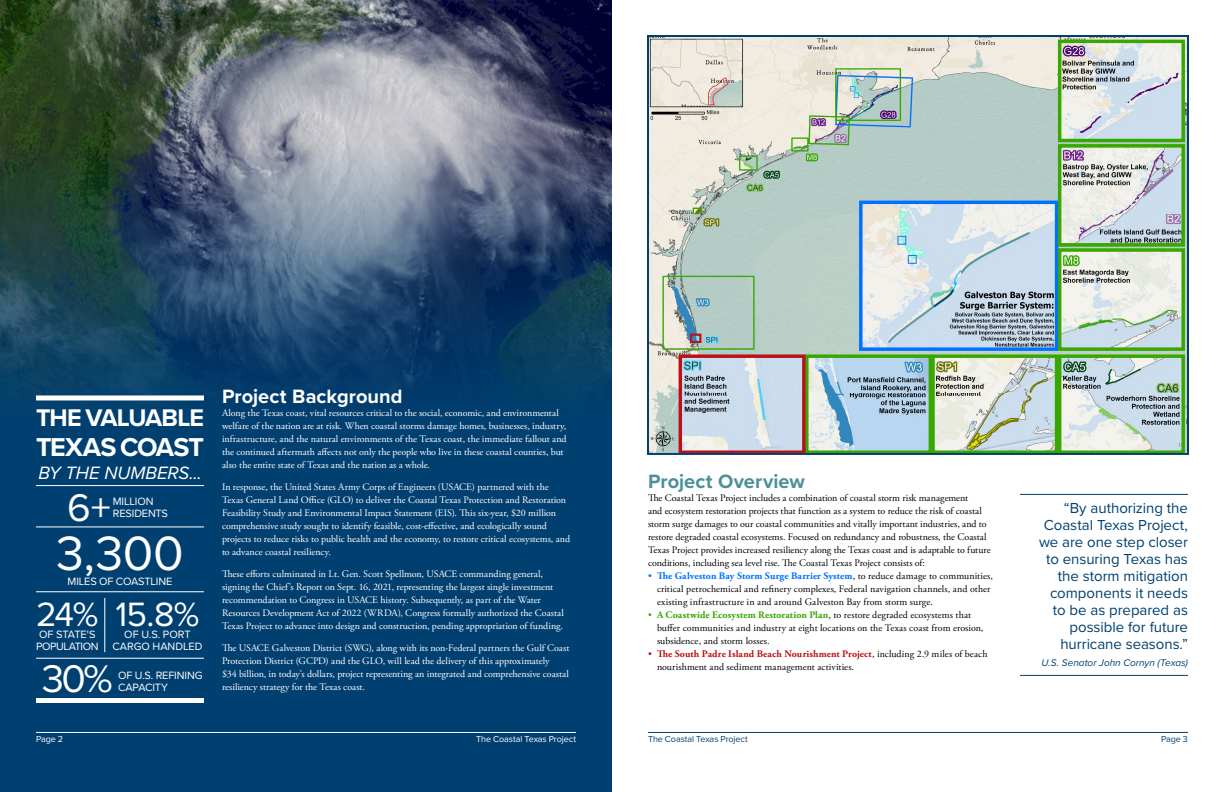
<style>
.page{position:relative;width:1224px;height:792px;background:#fff}
.page>*{position:absolute;margin:0;border:0;box-sizing:border-box;transform-origin:0 0}
.Body_Text{font:50px "Proxima Nova";color:#fff}
.Body_Text-2{font:40px "Proxima Nova";color:#fff}
.Body_Text-3{font:35px "Proxima Nova";color:#fff}
.Body_Text-4{font:700 26.8px "Proxima Nova";letter-spacing:-.035em;color:#fff}
.Body_Text-5{font:700 25px "Proxima Nova";letter-spacing:-.045em;color:#fff}
.lvl2-title{font:700 20px "Proxima Nova";color:#fff}
.lvl2-title-2{font:700 20px "Proxima Nova";color:#4d9098}
.Body_Text-6{font:italic 18.5px "Proxima Nova";letter-spacing:-.005em;color:#fff}
.Pull_quote{font:15px/17px "Proxima Nova";color:#004071;text-align:right}
.Body_Text-7{font:11px/12px "Proxima Nova";letter-spacing:-.01em;color:#fff}
.Body_Text-8{font:11px/12px "Proxima Nova";letter-spacing:-.035em;color:#fff}
.Body_Text-9{font:10px/13px "Adobe Garamond Pro";color:#fff}
.t1{font:10px/13px "Adobe Garamond Pro";color:#000}
.Pull_quote-2{font:italic 10px "Proxima Nova";color:#004071}
.t2{font:9px "Proxima Nova";letter-spacing:-.01em;color:#fff}
.t3{font:9px "Proxima Nova";letter-spacing:-.01em;color:#004071}
.s1{color:#0071fe}
.s2{font-weight:700;color:#0071fe}
.s3{color:#37a802}
.s4{font-weight:700;color:#37a802}
.s5{color:#b91219}
.s6{font-weight:700;color:#b91219}
</style>
<div class="page">
<div style="left:0;top:95px;width:612px;height:697px;background:#004071"></div>
<img style="left:0;top:0;width:612px;height:401px">
<div style="left:36px;top:395px;width:168px;height:5px;background:#fff"></div>
<hr style="left:36px;top:526px;width:168px;height:1px;background:#fff">
<hr style="left:36px;top:485px;width:168px;height:1px;background:#fff">
<hr style="left:36px;top:591px;width:168px;height:1px;background:#fff">
<hr style="left:36px;top:658px;width:168px;height:1px;background:#fff">
<hr style="left:104px;top:598px;width:1px;height:54px;background:#fff">
<div style="left:36px;top:698px;width:168px;height:5px;background:#fff"></div>
<img style="left:650px;top:38px;width:536px;height:414px">
<div style="left:859px;top:201px;width:199px;height:150px;border:3px solid #0070ff"></div>
<div style="left:1058px;top:144px;width:127px;height:103px;border:3px solid #38a800"></div>
<div style="left:1058px;top:248px;width:127px;height:103px;border:3px solid #38a800"></div>
<div style="left:1058px;top:354px;width:127px;height:100px;border:3px solid #38a800"></div>
<div style="left:931px;top:354px;width:127px;height:100px;border:3px solid #38a800"></div>
<div style="left:805px;top:354px;width:127px;height:100px;border:3px solid #38a800"></div>
<div style="left:679px;top:354px;width:127px;height:100px;border:3px solid #b91319"></div>
<div style="left:690px;top:334px;width:11px;height:9px;border:2px solid #b91319"></div>
<div style="left:1058px;top:40px;width:127px;height:102px;border:3px solid #38a800"></div>
<div style="left:647px;top:35px;width:542px;height:420px;border:2px solid #004071"></div>
<div style="left:778px;top:306px;width:80px;height:47px;background:#bacfc7"></div>
<hr style="left:1020px;top:494px;width:168px;height:1px;background:#004071">
<hr style="left:1020px;top:675px;width:168px;height:1px;background:#004071">
<hr style="left:648px;top:732px;width:540px;height:1px;background:#004071">
<hr style="left:36px;top:732px;width:540px;height:1px;background:#fff">
<p class="Body_Text-5" style="left:36px;top:399px;width:170px">THE VALUABLE</p>
<p class="Body_Text-4" style="left:36px;top:427px;width:169px">TEXAS COAST</p>
<p class="Body_Text-6" style="left:38px;top:459px;width:165px">BY THE NUMBERS...</p>
<p class="Body_Text-2" style="left:67px;top:477px;width:45px">6+</p>
<p class="Body_Text" style="left:56px;top:516px;width:129px">3,300</p>
<p class="Body_Text-7" style="left:113px;top:495px;width:57px">MILLION<br>RESIDENTS</p>
<p class="Body_Text-7" style="left:68px;top:575px;width:106px">MILES OF COASTLINE</p>
<p class="Body_Text-3" style="left:36px;top:588px;width:64px">24%</p>
<p class="Body_Text-8" style="left:36px;top:627px;width:64px">OF STATE'S<br>POPULATION</p>
<p class="Body_Text-3" style="left:115px;top:588px;width:86px">15.8%</p>
<p class="Body_Text-7" style="left:112px;top:627px;width:92px;text-align:center">OF U.S. PORT<br>CARGO HANDLED</p>
<p class="Body_Text-2" style="left:42px;top:649px;width:73px">30%</p>
<p class="Body_Text-7" style="left:118px;top:669px;width:86px">OF U.S. REFINING<br>CAPACITY</p>
<p class="lvl2-title" style="left:222px;top:382px;width:182px">Project Background</p>
<p class="Body_Text-9" style="left:222px;top:407px;width:346px">Along the Texas coast, vital resources critical to the social, economic, and environmental welfare of the nation are at risk. When coastal storms damage homes, businesses, industry, infrastructure, and the natural environments of the Texas coast, the immediate fallout and the continued aftermath affects not only the people who live in these coastal counties, but also the entire state of Texas and the nation as a whole.</p>
<p class="Body_Text-9" style="left:222px;top:481px;width:350px">In response, the United States Army Corps of Engineers (USACE) partnered with the Texas General Land Office (GLO) to deliver the Coastal Texas Protection and Restoration Feasibility Study and Environmental Impact Statement (EIS). This six-year, $20 million comprehensive study sought to identify feasible, cost-effective, and ecologically sound projects to reduce risks to public health and the economy, to restore critical ecosystems, and to advance coastal resiliency.</p>
<p class="Body_Text-9" style="left:222px;top:568px;width:344px">These efforts culminated in Lt. Gen. Scott Spellmon, USACE commanding general, signing the Chief’s Report on Sept. 16, 2021, representing the largest single investment recommendation to Congress in USACE history. Subsequently, as part of the Water Resources Development Act of 2022 (WRDA), Congress formally authorized the Coastal Texas Project to advance into design and construction, pending appropriation of funding.</p>
<p class="Body_Text-9" style="left:222px;top:642px;width:349px">The USACE Galveston District (SWG), along with its non-Federal partners the Gulf Coast Protection District (GCPD) and the GLO, will lead the delivery of this approximately<br>$34 billion, in today's dollars, project representing an integrated and comprehensive coastal resiliency strategy for the Texas coast.</p>
<p class="lvl2-title-2" style="left:648px;top:466px;width:159px">Project Overview</p>
<p class="t1" style="left:648px;top:491px;width:344px">The Coastal Texas Project includes a combination of coastal storm risk management<br>and ecosystem restoration projects that function as a system to reduce the risk of coastal storm surge damages to our coastal communities and vitally important industries, and to restore degraded coastal ecosystems. Focused on redundancy and robustness, the Coastal Texas Project provides increased resiliency along the Texas coast and is adaptable to future conditions, including sea level rise. The Coastal Texas Project consists of:</p>
<p class="t1" style="left:657px;top:569px;width:338px;text-indent:-9px"><span class="s1">•</span> <span class="s2">The Galveston Bay Storm Surge Barrier System</span>, to reduce damage to communities, critical petrochemical and refinery complexes, Federal navigation channels, and other existing infrastructure in and around Galveston Bay from storm surge.</p>
<p class="t1" style="left:657px;top:608px;width:328px;text-indent:-9px"><span class="s3">•</span> <span class="s4">A Coastwide Ecosystem Restoration Plan</span>, to restore degraded ecosystems that buffer communities and industry at eight locations on the Texas coast from erosion, subsidence, and storm losses.</p>
<p class="t1" style="left:657px;top:647px;width:332px;text-indent:-9px"><span class="s5">•</span> <span class="s6">The South Padre Island Beach Nourishment Project</span>, including 2.9 miles of beach nourishment and sediment management activities.</p>
<p class="Pull_quote" style="left:1039px;top:499px;width:150px">“By authorizing the<br>Coastal Texas Project, we are one step closer to ensuring Texas has the storm mitigation components it needs to be as prepared as possible for future hurricane seasons.”</p>
<p class="Pull_quote-2" style="left:1042px;top:655px;width:148px">U.S. Senator John Cornyn (Texas)</p>
<p class="t2" style="left:36px;top:732px;width:29px">Page 2</p>
<p class="t2" style="left:476px;top:732px;width:101px">The Coastal Texas Project</p>
<p class="t3" style="left:648px;top:732px;width:101px">The Coastal Texas Project</p>
<p class="t3" style="left:1161px;top:732px;width:29px">Page 3</p>
</div>
